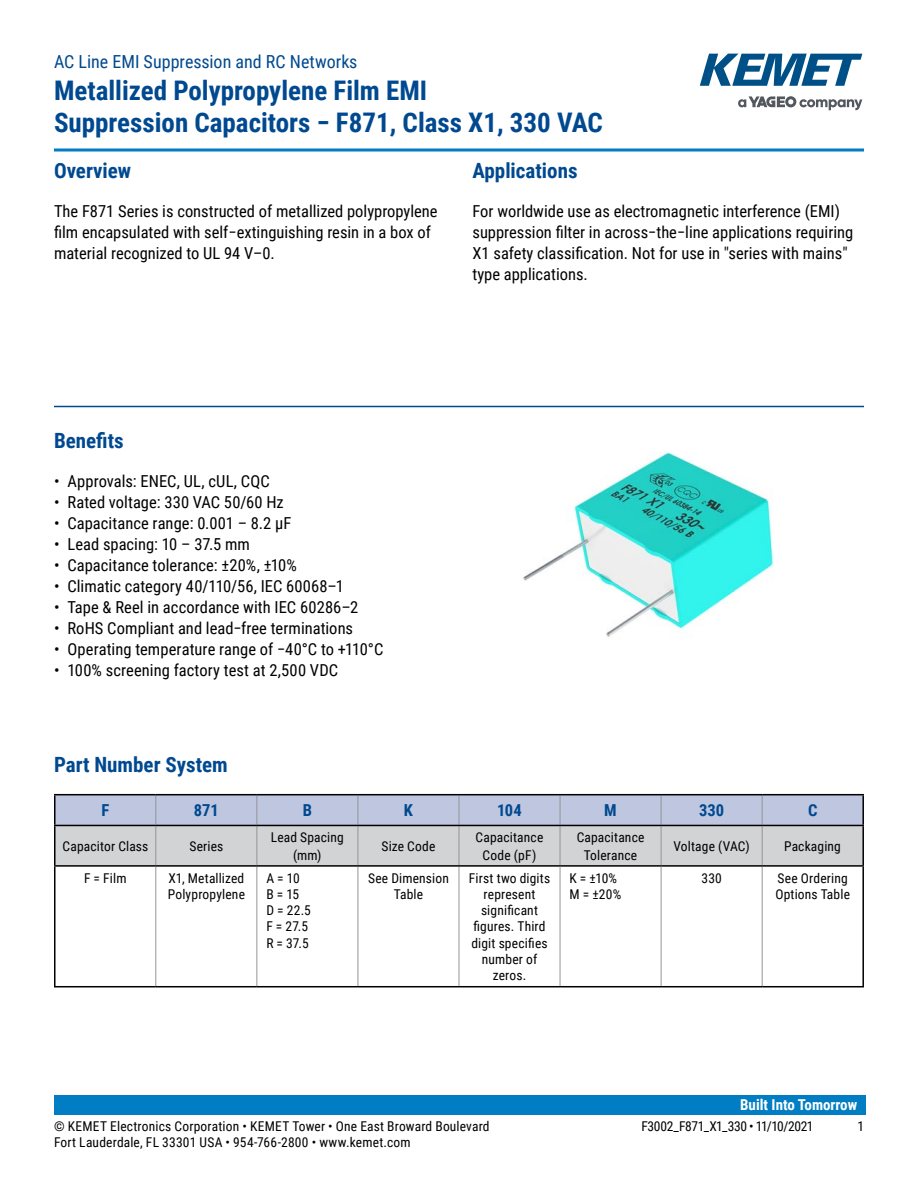
<style>
.page{position:relative;width:918px;height:1188px;background:#fff}
.page>*{position:absolute;margin:0;border:0;box-sizing:border-box;transform-origin:0 0}
.t1{font:700 27px/32.4px "Roboto Condensed";color:#004990}
.t2{font:700 21px "Roboto Condensed";color:#004990}
.t3{font:18px "Roboto Condensed";color:#004990}
.t4{font:16.5px/21px "Roboto Condensed";color:#000}
.t5{font:700 16.5px "Roboto Condensed";color:#004990}
.t6{font:700 15px "Roboto Condensed";color:#fff}
.t7{font:13.5px/16.2px "Roboto Condensed";letter-spacing:.01em;color:#000;text-align:center}
.t8{font:13.5px "Roboto Condensed";letter-spacing:-.025em;color:#000}
</style>
<div class="page">
<svg style="left:738px;top:96px;width:124px;height:14px"></svg>
<svg style="left:700px;top:54px;width:162px;height:32px"></svg>
<svg style="left:54px;top:148px;width:810px;height:4px;background:#3f9dd1"></svg>
<div style="left:54px;top:1095px;width:811px;height:20px;background:#007dc3"></div>
<hr style="left:54px;top:406px;width:810px;height:1px;background:#004990">
<svg style="left:56px;top:795px;width:806px;height:70px;background:#c6cad5"></svg>
<hr style="left:155px;top:795px;width:1px;height:30px;background:#939598">
<hr style="left:256px;top:795px;width:1px;height:30px;background:#939598">
<hr style="left:358px;top:795px;width:1px;height:30px;background:#939598">
<hr style="left:459px;top:795px;width:1px;height:30px;background:#939598">
<hr style="left:560px;top:795px;width:1px;height:30px;background:#939598">
<hr style="left:661px;top:795px;width:1px;height:30px;background:#939598">
<hr style="left:762px;top:795px;width:1px;height:30px;background:#939598">
<hr style="left:155px;top:826px;width:1px;height:39px;background:#939598">
<hr style="left:256px;top:826px;width:1px;height:39px;background:#939598">
<hr style="left:358px;top:826px;width:1px;height:39px;background:#939598">
<hr style="left:459px;top:826px;width:1px;height:39px;background:#939598">
<hr style="left:560px;top:826px;width:1px;height:39px;background:#939598">
<hr style="left:661px;top:826px;width:1px;height:39px;background:#939598">
<hr style="left:762px;top:826px;width:1px;height:39px;background:#939598">
<hr style="left:155px;top:867px;width:1px;height:119px;background:#939598">
<hr style="left:256px;top:867px;width:1px;height:119px;background:#939598">
<hr style="left:358px;top:867px;width:1px;height:119px;background:#939598">
<hr style="left:762px;top:867px;width:1px;height:119px;background:#939598">
<hr style="left:862px;top:795px;width:2px;height:30px;background:#000">
<hr style="left:54px;top:826px;width:2px;height:39px;background:#000">
<hr style="left:862px;top:826px;width:2px;height:39px;background:#000">
<hr style="left:54px;top:794px;width:102px;height:1px;background:#000">
<hr style="left:54px;top:795px;width:2px;height:30px;background:#000">
<hr style="left:156px;top:794px;width:101px;height:1px;background:#000">
<hr style="left:257px;top:794px;width:101px;height:1px;background:#000">
<hr style="left:358px;top:794px;width:101px;height:1px;background:#000">
<hr style="left:459px;top:794px;width:101px;height:1px;background:#000">
<hr style="left:560px;top:794px;width:101px;height:1px;background:#000">
<hr style="left:661px;top:794px;width:101px;height:1px;background:#000">
<hr style="left:762px;top:794px;width:102px;height:1px;background:#000">
<hr style="left:54px;top:825px;width:102px;height:1px;background:#000">
<hr style="left:156px;top:825px;width:101px;height:1px;background:#000">
<hr style="left:257px;top:825px;width:101px;height:1px;background:#000">
<hr style="left:358px;top:825px;width:101px;height:1px;background:#000">
<hr style="left:459px;top:825px;width:101px;height:1px;background:#000">
<hr style="left:560px;top:825px;width:101px;height:1px;background:#000">
<hr style="left:661px;top:825px;width:101px;height:1px;background:#000">
<hr style="left:762px;top:825px;width:102px;height:1px;background:#000">
<hr style="left:459px;top:867px;width:1px;height:119px;background:#939598">
<hr style="left:54px;top:865px;width:102px;height:2px;background:#000">
<hr style="left:54px;top:867px;width:2px;height:119px;background:#000">
<hr style="left:156px;top:865px;width:101px;height:2px;background:#000">
<hr style="left:257px;top:865px;width:101px;height:2px;background:#000">
<hr style="left:358px;top:865px;width:101px;height:2px;background:#000">
<hr style="left:459px;top:865px;width:101px;height:2px;background:#000">
<hr style="left:661px;top:865px;width:101px;height:2px;background:#000">
<hr style="left:762px;top:865px;width:102px;height:2px;background:#000">
<hr style="left:862px;top:867px;width:2px;height:119px;background:#000">
<hr style="left:54px;top:986px;width:102px;height:1px;background:#000">
<hr style="left:156px;top:986px;width:101px;height:1px;background:#000">
<hr style="left:257px;top:986px;width:101px;height:1px;background:#000">
<hr style="left:358px;top:986px;width:101px;height:1px;background:#000">
<hr style="left:459px;top:986px;width:101px;height:1px;background:#000">
<hr style="left:661px;top:986px;width:101px;height:1px;background:#000">
<hr style="left:762px;top:986px;width:102px;height:1px;background:#000">
<hr style="left:560px;top:865px;width:101px;height:2px;background:#000">
<hr style="left:560px;top:986px;width:101px;height:1px;background:#000">
<hr style="left:560px;top:867px;width:1px;height:119px;background:#939598">
<hr style="left:661px;top:867px;width:1px;height:119px;background:#939598">
<img style="left:523px;top:452px;width:250px;height:185px">
<p class="t3" style="left:54px;top:48px;width:305px">AC Line EMI Suppression and RC Networks</p>
<h1 class="t1" style="left:54px;top:73px;width:550px">Metallized Polypropylene Film EMI<br>Suppression Capacitors − F871, Class X1, 330 VAC</h1>
<p class="t2" style="left:54px;top:156px;width:79px">Overview</p>
<p class="t4" style="left:54px;top:200px;width:385px">The F871 Series is constructed of metallized polypropylene film encapsulated with self−extinguishing resin in a box of material recognized to UL 94 V–0.</p>
<p class="t2" style="left:472px;top:156px;width:107px">Applications</p>
<p class="t4" style="left:472px;top:200px;width:382px">For worldwide use as electromagnetic interference (EMI) suppression filter in across−the−line applications requiring X1 safety classification. Not for use in "series with mains" type applications.</p>
<p class="t2" style="left:54px;top:426px;width:71px">Benefits</p>
<p class="t4" style="left:54px;top:470px;width:217px">• Approvals: ENEC, UL, cUL, CQC</p>
<p class="t4" style="left:54px;top:491px;width:231px">• Rated voltage: 330 VAC 50/60 Hz</p>
<p class="t4" style="left:54px;top:512px;width:239px">• Capacitance range: 0.001 – 8.2 µF</p>
<p class="t4" style="left:54px;top:533px;width:198px">• Lead spacing: 10 – 37.5 mm</p>
<p class="t4" style="left:54px;top:554px;width:245px">• Capacitance tolerance: ±20%, ±10%</p>
<p class="t4" style="left:54px;top:575px;width:291px">• Climatic category 40/110/56, IEC 60068–1</p>
<p class="t4" style="left:54px;top:596px;width:306px">• Tape &amp; Reel in accordance with IEC 60286–2</p>
<p class="t4" style="left:54px;top:617px;width:301px">• RoHS Compliant and lead−free terminations</p>
<p class="t4" style="left:54px;top:638px;width:331px">• Operating temperature range of −40°C to +110°C</p>
<p class="t4" style="left:54px;top:659px;width:286px">• 100% screening factory test at 2,500 VDC</p>
<p class="t2" style="left:54px;top:750px;width:175px">Part Number System</p>
<p class="t5" style="left:101px;top:799px;width:9px">F</p>
<p class="t5" style="left:194px;top:799px;width:26px">871</p>
<p class="t5" style="left:303px;top:799px;width:11px">B</p>
<p class="t5" style="left:404px;top:799px;width:11px">K</p>
<p class="t5" style="left:497px;top:799px;width:26px">104</p>
<p class="t5" style="left:604px;top:799px;width:14px">M</p>
<p class="t5" style="left:699px;top:799px;width:27px">330</p>
<p class="t5" style="left:808px;top:799px;width:11px">C</p>
<p class="t7" style="left:63px;top:837px;width:87px">Capacitor Class</p>
<p class="t7" style="left:189px;top:837px;width:35px">Series</p>
<p class="t7" style="left:271px;top:827px;width:75px;line-height:18px">Lead Spacing (mm)</p>
<p class="t7" style="left:382px;top:837px;width:55px">Size Code</p>
<p class="t7" style="left:476px;top:827px;width:69px;line-height:18px">Capacitance<br>Code (pF)</p>
<p class="t7" style="left:577px;top:827px;width:69px;line-height:18px">Capacitance<br>Tolerance</p>
<p class="t7" style="left:674px;top:837px;width:78px">Voltage (VAC)</p>
<p class="t7" style="left:784px;top:837px;width:58px">Packaging</p>
<p class="t7" style="left:84px;top:869px;width:44px">F = Film</p>
<p class="t7" style="left:168px;top:869px;width:79px;text-align:left">X1, Metallized<br>Polypropylene</p>
<p class="t7" style="left:266px;top:869px;width:46px;text-align:left">A = 10<br>B = 15<br>D = 22.5<br>F = 27.5<br>R = 37.5</p>
<p class="t7" style="left:368px;top:869px;width:82px">See Dimension<br>Table</p>
<p class="t7" style="left:469px;top:869px;width:83px">First two digits represent significant figures. Third digit specifies number of zeros.</p>
<p class="t7" style="left:570px;top:869px;width:53px;text-align:left">K = ±10%<br>M = ±20%</p>
<p class="t7" style="left:701px;top:869px;width:22px">330</p>
<p class="t7" style="left:775px;top:869px;width:76px;text-align:left">See Ordering<br>Options Table</p>
<p class="t6" style="left:740px;top:1094px;width:119px">Built Into Tomorrow</p>
<p class="t7" style="left:54px;top:1117px;width:437px">© KEMET Electronics Corporation • KEMET Tower • One East Broward Boulevard</p>
<p class="t8" style="left:641px;top:1116px;width:174px">F3002_F871_X1_330 • 11/10/2021</p>
<p class="t7" style="left:857px;top:1117px;width:8px">1</p>
<p class="t7" style="left:54px;top:1133px;width:358px">Fort Lauderdale, FL 33301 USA • 954-766-2800 • www.kemet.com</p>
</div>
